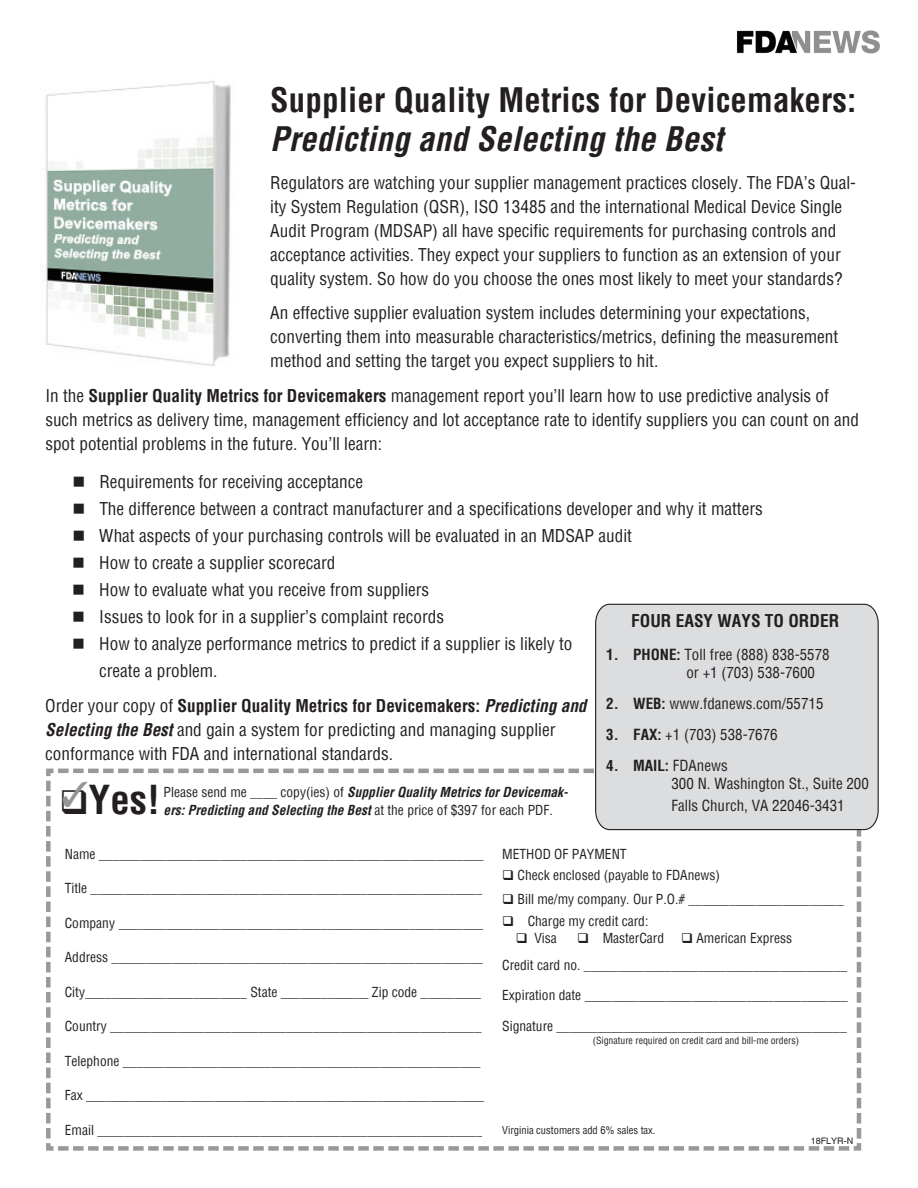
<style>
.page{position:relative;width:918px;height:1188px;background:#fff}
.page>*{position:absolute;margin:0;border:0;box-sizing:border-box;transform-origin:0 0}
.t1{font:700 condensed 39px "Helvetica";color:#231f20}
.t2{font:700 condensed 33px "Helvetica";letter-spacing:.005em;color:#231f20}
.t3{font:italic 700 condensed 33px "Helvetica";letter-spacing:.005em;color:#231f20}
.t4{font:condensed 17.25px/24px "Helvetica";color:#231f20}
.t5{font:700 condensed 17.25px "Helvetica";color:#231f20}
.t6{font:condensed 15px/18px "Helvetica";color:#231f20}
.t7{font:condensed 13.5px/27px "Helvetica";color:#231f20}
.t8{font:italic 700 condensed 13.5px/18px "Helvetica";color:#231f20}
.t9{font:condensed 10.5px "Helvetica";color:#231f20}
.t10{font:condensed 9.75px "Helvetica";color:#231f20}
.t11{font:9px "Helvetica";color:#231f20}
.s1{font-weight:700}
.s2{font-weight:700;font-style:italic}
.s3{font-weight:400;font-style:normal}
</style>
<div class="page">
<svg style="left:46px;top:768px;width:816px;height:383px"></svg>
<img style="left:737px;top:30px;width:143px;height:24px">
<div style="left:595px;top:603px;width:284px;height:228px;background:#dcdddf"></div>
<img style="left:42px;top:81px;width:189px;height:285px">
<svg style="left:63px;top:781px;width:24px;height:26px"></svg>
<h2 class="t2" style="left:270px;top:78px;width:588px">Supplier Quality Metrics for Devicemakers:</h2>
<h2 class="t3" style="left:270px;top:118px;width:454px">Predicting and Selecting the Best</h2>
<p class="t4" style="left:270px;top:170px;width:587px">Regulators are watching your supplier management practices closely. The FDA’s Qual&shy;ity System Regulation (QSR), ISO 13485 and the international Medical Device Single Audit Program (MDSAP) all have specific requirements for purchasing controls and acceptance activities. They expect your suppliers to function as an extension of your quality system. So how do you choose the ones most likely to meet your standards?</p>
<p class="t4" style="left:270px;top:301px;width:570px">An effective supplier evaluation system includes determining your expectations, converting them into measurable characteristics/metrics, defining the measurement method and setting the target you expect suppliers to hit.</p>
<p class="t4" style="left:45px;top:384px;width:815px">In the <span class="s1">Supplier Quality Metrics for Devicemakers</span> management report you’ll learn how to use predictive analysis of such metrics as delivery time, management efficiency and lot acceptance rate to identify suppliers you can count on and spot potential problems in the future. You’ll learn:</p>
<p class="t4" style="left:99px;top:468px;width:665px;line-height:27px">Requirements for receiving acceptance<br>The difference between a contract manufacturer and a specifications developer and why it matters What aspects of your purchasing controls will be evaluated in an MDSAP audit<br>How to create a supplier scorecard<br>How to evaluate what you receive from suppliers<br>Issues to look for in a supplier’s complaint records<br>How to analyze performance metrics to predict if a supplier is likely to<br>create a problem.</p>
<p class="t4" style="left:45px;top:693px;width:543px">Order your copy of <span class="s1">Supplier Quality Metrics for Devicemakers:</span> <span class="s2">Predicting and<br>Selecting the Best</span> and gain a system for predicting and managing supplier conformance with FDA and international standards.</p>
<p class="t5" style="left:631px;top:610px;width:209px">FOUR EASY WAYS TO ORDER</p>
<p class="t6" style="left:686px;top:646px;width:145px;text-indent:-80px"><span class="s1">1. PHONE:</span> Toll free (888) 838-5578 or +1 (703) 538-7600</p>
<p class="t6" style="left:606px;top:695px;width:219px"><span class="s1">2. WEB:</span> www.fdanews.com/55715</p>
<p class="t6" style="left:606px;top:726px;width:173px"><span class="s1">3. FAX:</span> +1 (703) 538-7676</p>
<p class="t6" style="left:671px;top:757px;width:199px;text-indent:-65px"><span class="s1">4. MAIL:</span> FDAnews<br>300 N. Washington St., Suite 200</p>
<p class="t6" style="left:671px;top:796px;width:175px">Falls Church, VA 22046-3431</p>
<h1 class="t1" style="left:59px;top:774px;width:102px">❑Yes!</h1>
<p class="t8" style="left:164px;top:783px;width:406px"><span class="s3">Please send me ____ copy(ies) of</span> Supplier Quality Metrics for Devicemak&shy;ers: Predicting and Selecting the Best <span class="s3">at the price of $397 for each PDF.</span></p>
<p class="t7" style="left:65px;top:840px;width:420px">Name _________________________________________________________</p>
<p class="t7" style="left:65px;top:874px;width:419px">Title __________________________________________________________</p>
<p class="t7" style="left:65px;top:909px;width:420px">Company ______________________________________________________</p>
<p class="t7" style="left:65px;top:944px;width:420px">Address _______________________________________________________</p>
<p class="t7" style="left:65px;top:978px;width:418px">City________________________ State _____________ Zip code _________</p>
<p class="t7" style="left:65px;top:1013px;width:418px">Country _______________________________________________________</p>
<p class="t7" style="left:65px;top:1047px;width:417px">Telephone _____________________________________________________</p>
<p class="t7" style="left:65px;top:1082px;width:421px">Fax ___________________________________________________________</p>
<p class="t7" style="left:65px;top:1116px;width:419px">Email _________________________________________________________</p>
<p class="t7" style="left:502px;top:840px;width:126px">METHOD OF PAYMENT</p>
<p class="t7" style="left:502px;top:861px;width:219px">❑ Check enclosed (payable to FDAnews)</p>
<p class="t7" style="left:502px;top:885px;width:343px">❑ Bill me/my company. Our P.O.# _______________________</p>
<p class="t7" style="left:502px;top:908px;width:148px">❑ Charge my credit card:</p>
<p class="t7" style="left:516px;top:924px;width:43px">❑ Visa</p>
<p class="t7" style="left:502px;top:924px;width:346px;text-indent:75px">❑ MasterCard ❑ American Express<br>Credit card no. _______________________________________</p>
<p class="t7" style="left:502px;top:981px;width:347px">Expiration date _______________________________________</p>
<p class="t7" style="left:502px;top:1013px;width:346px">Signature ___________________________________________</p>
<p class="t10" style="left:593px;top:1034px;width:208px">(Signature required on credit card and bill-me orders)</p>
<p class="t9" style="left:502px;top:1124px;width:155px">Virginia customers add 6% sales tax.</p>
<p class="t11" style="left:811px;top:1135px;width:44px">18FLYR-N</p>
</div>
